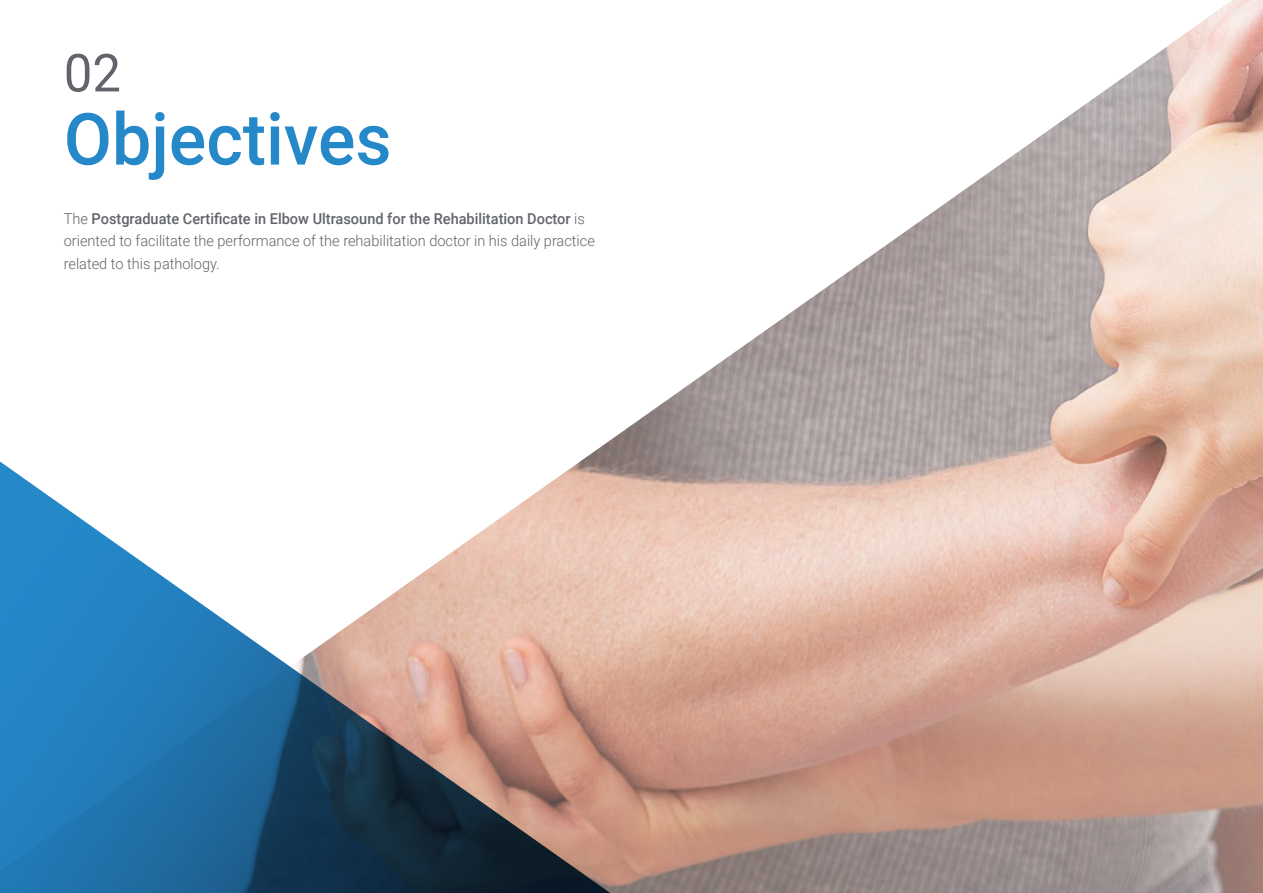
<style>
.page{position:relative;width:1263px;height:893px;background:#fff}
.page>*{position:absolute;margin:0;border:0;box-sizing:border-box;transform-origin:0 0}
.t1{font:500 72px "Roboto";color:#2488c9}
.t2{font:52.5px "Roboto";color:#61646a}
.t3{font:300 15px/22.5px "Roboto";color:#61646a}
.s1{font-weight:500}
</style>
<div class="page">
<img style="left:602px;top:0;width:661px;height:893px">
<svg style="left:0;top:446px;width:640px;height:447px"></svg>
<h2 class="t2" style="left:64px;top:36px;width:59px">02</h2>
<h1 class="t1" style="left:64px;top:89px;width:329px">Objectives</h1>
<p class="t3" style="left:64px;top:207px;width:533px">The <span class="s1">Postgraduate Certificate in Elbow Ultrasound for the Rehabilitation Doctor</span> is oriented to facilitate the performance of the rehabilitation doctor in his daily practice related to this pathology.</p>
</div>
